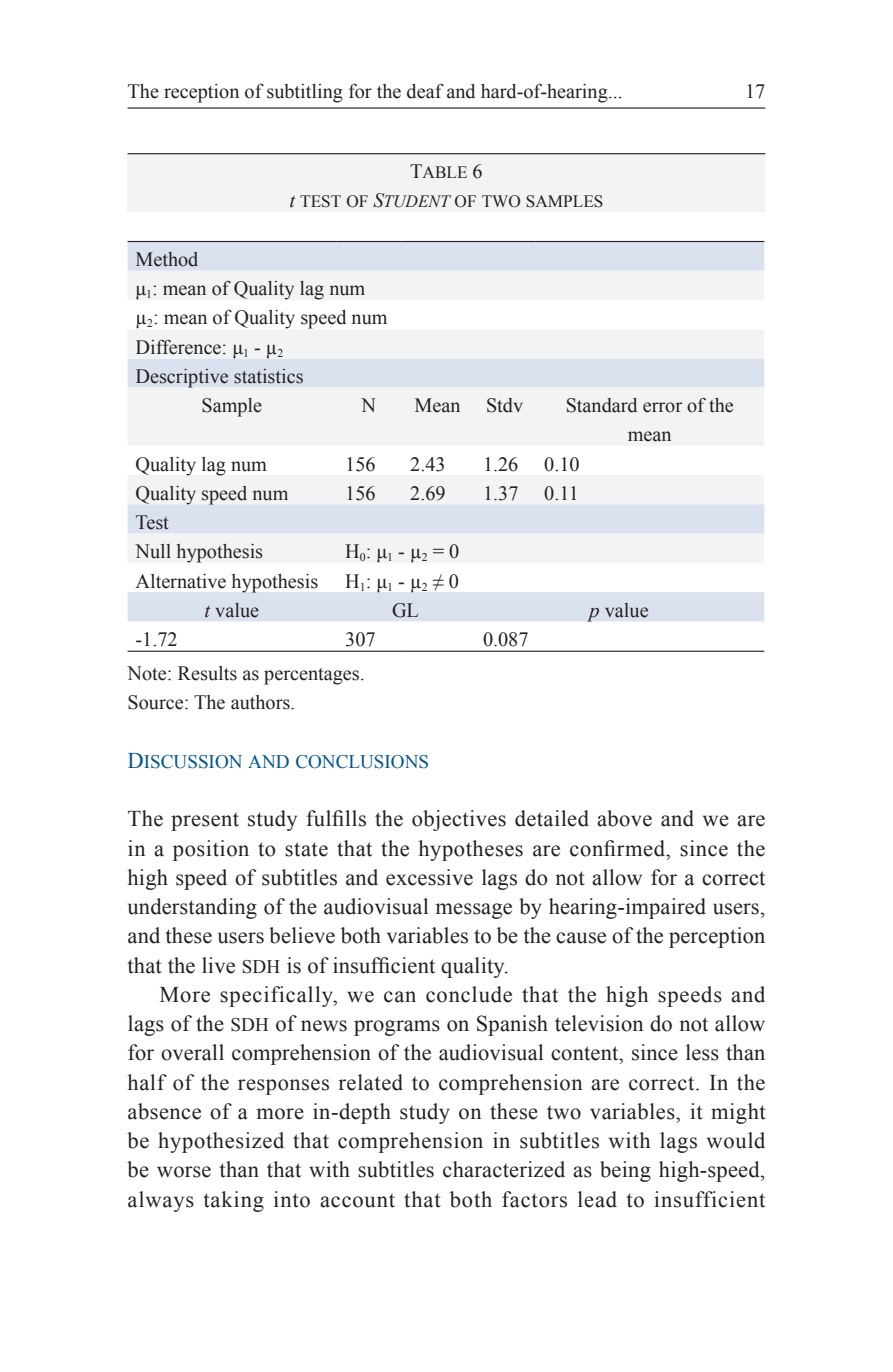
<style>
.page{position:relative;width:893px;height:1372px;background:#fff}
.page>*{position:absolute;margin:0;border:0;box-sizing:border-box;transform-origin:0 0}
.t1{font:22.5px/29.2px "Times New Roman";letter-spacing:.015em;color:#231f20;text-align:justify}
.t2{font:20.25px/29.2px "Times New Roman";color:#231f20}
.t3{font:19.12px "Times New Roman PSMT SC850";color:#00548e}
.t4{font:17.32px/29.2px "Times New Roman PSMT SC850";color:#231f20;text-align:center}
.s1{font-size:20.25px}
.s2{font-family:"Times New Roman";font-style:italic;font-size:20.25px}
.s3{font-family:"Times New Roman PS Italic MT SC850";font-size:20.25px}
.s4{font-family:"Times New Roman PS Italic MT SC850"}
.s5{font-style:italic}
.s6{font-size:22.5px}
.s7{font-family:"Times New Roman PSMT SC850";font-size:19.12px}
</style>
<div class="page">
<hr style="left:128px;top:107px;width:637px;height:2px;background:#231f20">
<div style="left:128px;top:153px;width:637px;height:59px;background:#f2f3f4"></div>
<hr style="left:128px;top:153px;width:637px;height:1px;background:#231f20">
<svg style="left:128px;top:242px;width:636px;height:379px;fill:#dbe2ef"></svg>
<svg style="left:128px;top:271px;width:636px;height:292px;fill:#f2f3f4"></svg>
<hr style="left:128px;top:650px;width:208px;height:1px;background:#231f20">
<hr style="left:336px;top:650px;width:65px;height:1px;background:#231f20">
<hr style="left:401px;top:650px;width:73px;height:1px;background:#231f20">
<hr style="left:474px;top:650px;width:61px;height:1px;background:#231f20">
<hr style="left:535px;top:650px;width:229px;height:1px;background:#231f20">
<hr style="left:128px;top:241px;width:208px;height:1px;background:#231f20">
<hr style="left:336px;top:241px;width:65px;height:1px;background:#231f20">
<hr style="left:401px;top:241px;width:73px;height:1px;background:#231f20">
<hr style="left:474px;top:241px;width:61px;height:1px;background:#231f20">
<hr style="left:535px;top:241px;width:229px;height:1px;background:#231f20">
<p class="t2" style="left:128px;top:76px;width:497px">The reception of subtitling for the deaf and hard-of-hearing...</p>
<p class="t2" style="left:745px;top:76px;width:22px">17</p>
<p class="t4" style="left:289px;top:157px;width:315px"><span class="s1">T</span>ABLE <span class="s1">6<br></span><span class="s2">t</span> TEST OF <span class="s3">S</span><span class="s4">TUDENT</span> OF TWO SAMPLES</p>
<p class="t2" style="left:135px;top:244px;width:64px">Method</p>
<p class="t2" style="left:135px;top:273px;width:231px">μ<sub>1</sub>: mean of Quality lag num</p>
<p class="t2" style="left:135px;top:302px;width:254px">µ<sub>2</sub>: mean of Quality speed num</p>
<p class="t2" style="left:135px;top:332px;width:150px">Difference: μ<sub>1</sub> - µ<sub>2</sub></p>
<p class="t2" style="left:135px;top:361px;width:170px">Descriptive statistics</p>
<p class="t2" style="left:202px;top:390px;width:62px">Sample</p>
<p class="t2" style="left:361px;top:390px;width:16px">N</p>
<p class="t2" style="left:415px;top:390px;width:48px">Mean</p>
<p class="t2" style="left:486px;top:390px;width:39px">Stdv</p>
<p class="t2" style="left:566px;top:390px;width:170px;text-align:center">Standard error of the mean</p>
<p class="t2" style="left:135px;top:449px;width:133px">Quality lag num</p>
<p class="t2" style="left:345px;top:449px;width:32px">156</p>
<p class="t2" style="left:410px;top:449px;width:37px">2.43</p>
<p class="t2" style="left:483px;top:449px;width:37px">1.26</p>
<p class="t2" style="left:544px;top:449px;width:37px">0.10</p>
<p class="t2" style="left:135px;top:478px;width:154px">Quality speed num</p>
<p class="t2" style="left:345px;top:478px;width:32px">156</p>
<p class="t2" style="left:410px;top:478px;width:37px">2.69</p>
<p class="t2" style="left:483px;top:478px;width:37px">1.37</p>
<p class="t2" style="left:544px;top:478px;width:36px">0.11</p>
<p class="t2" style="left:135px;top:507px;width:129px">Test<br>Null hypothesis</p>
<p class="t2" style="left:345px;top:536px;width:116px">H<sub>0</sub>: μ<sub>1</sub> - µ<sub>2</sub> = 0</p>
<p class="t2" style="left:135px;top:566px;width:184px">Alternative hypothesis</p>
<p class="t2" style="left:345px;top:566px;width:115px">H<sub>1</sub>: μ<sub>1</sub> - µ<sub>2</sub> ≠ 0</p>
<p class="t2" style="left:205px;top:595px;width:56px"><span class="s5">t</span> value</p>
<p class="t2" style="left:392px;top:595px;width:28px">GL</p>
<p class="t2" style="left:590px;top:595px;width:61px"><span class="s5">p</span> value</p>
<p class="t2" style="left:135px;top:624px;width:44px">-1.72</p>
<p class="t2" style="left:345px;top:624px;width:32px">307</p>
<p class="t2" style="left:483px;top:624px;width:47px">0.087</p>
<p class="t2" style="left:128px;top:658px;width:239px">Note: Results as percentages.<br>Source: The authors.</p>
<p class="t3" style="left:128px;top:748px;width:303px"><span class="s6">D</span>ISCUSSION AND CONCLUSIONS</p>
<p class="t1" style="left:128px;top:803px;width:639px">The present study fulfills the objectives detailed above and we are in a position to state that the hypotheses are confirmed, since the high speed of subtitles and excessive lags do not allow for a correct understanding of the audiovisual message by hearing-impaired users, and these users believe both variables to be the cause of the perception that the live <span class="s7">SDH</span> is of insufficient quality.</p>
<p class="t1" style="left:128px;top:979px;width:640px;text-indent:32px">More specifically, we can conclude that the high speeds and lags of the <span class="s7">SDH</span> of news programs on Spanish television do not allow for overall comprehension of the audiovisual content, since less than half of the responses related to comprehension are correct. In the absence of a more in-depth study on these two variables, it might be hypothesized that comprehension in subtitles with lags would be worse than that with subtitles characterized as being high-speed, always taking into account that both factors lead to insufficient</p>
</div>
